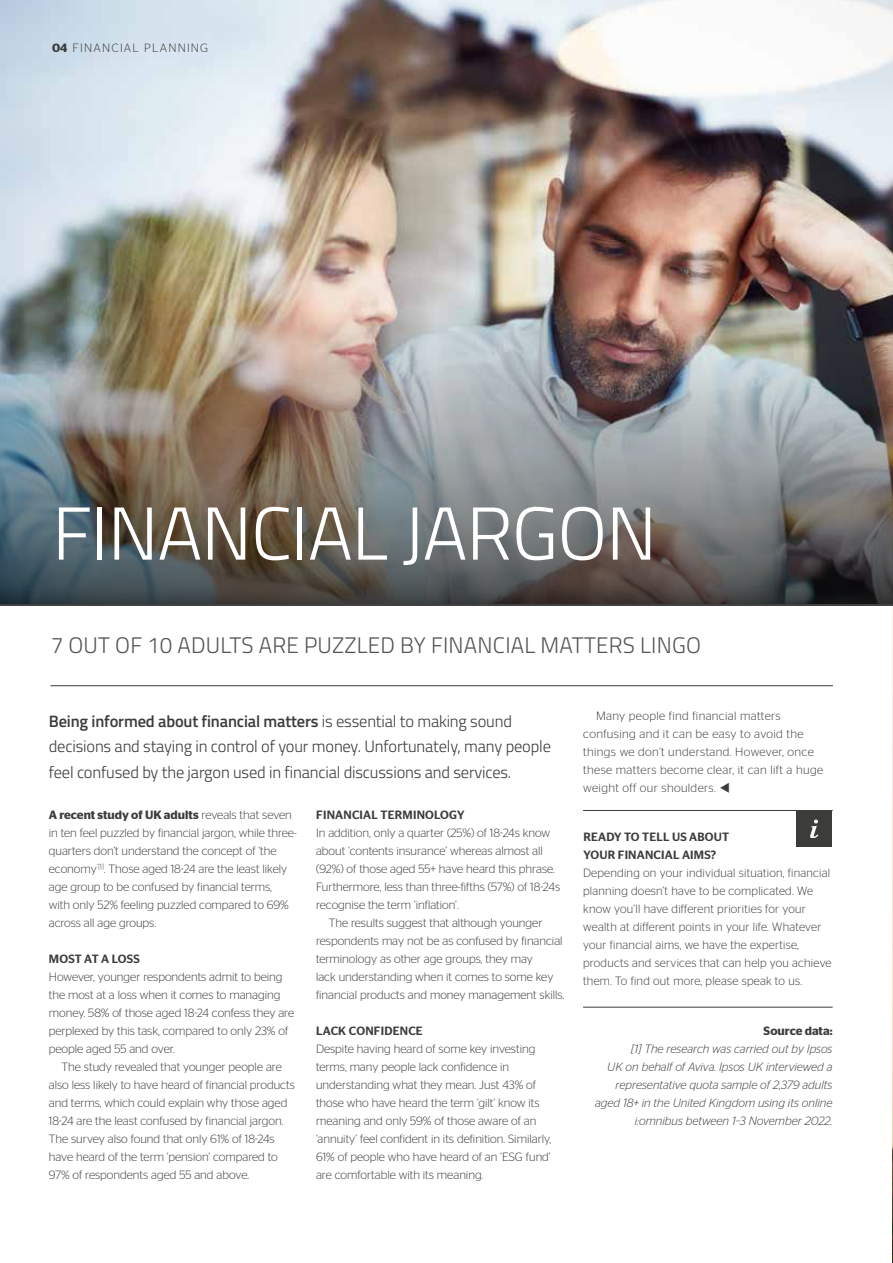
<style>
.page{position:relative;width:893px;height:1263px;background:#fff}
.page>*{position:absolute;margin:0;border:0;box-sizing:border-box;transform-origin:0 0}
.t1{font:300 75px "Titillium";letter-spacing:-.01em;color:#fff}
.t2{font:300 22.5px "Titillium";letter-spacing:.01em;color:#525556}
.t3{font:300 16.5px/25.5px "Titillium";letter-spacing:-.01em;color:#3c3c3b}
.t4{font:300 12px/18px "Stag Sans";color:#3c3c3b}
.t5{font:300 12px/18px "Stag Sans";letter-spacing:.02em;color:#3c3c3b}
.t6{font:italic 300 12px/18px "Stag Sans";color:#3c3c3b;text-align:right}
.t7{font:300 12px/18px "Stag Sans";letter-spacing:.03em;color:#3c3c3b}
.t8{font:500 12px/18px "Stag Sans";letter-spacing:.02em;color:#3c3c3b}
.t9{font:300 12px "Stag Sans";letter-spacing:.1em;color:#3c3c3b}
.t10{font:600 12px "Stag Sans";color:#3c3c3b}
.s1{font-weight:600}
</style>
<div class="page">
<img style="left:0;top:0;width:892px;height:310px">
<img style="left:0;top:310px;width:892px;height:296px">
<div style="left:796px;top:811px;width:36px;height:36px;background:#3c3c3b"></div>
<svg style="left:810px;top:819px;width:8px;height:19px"></svg>
<hr style="left:584px;top:810px;width:248px;height:1px;background:#3c3c3b">
<hr style="left:584px;top:1007px;width:248px;height:1px;background:#3c3c3b">
<hr style="left:51px;top:685px;width:781px;height:1px;background:#3c3c3b">
<img style="left:892px;top:49px;width:1px;height:1214px">
<p class="t9" style="left:52px;top:41px;width:158px"><span class="s1">04</span> FINANCIAL PLANNING</p>
<h1 class="t1" style="left:52px;top:479px;width:606px">FINANCIAL JARGON</h1>
<h2 class="t2" style="left:51px;top:629px;width:652px">7 OUT OF 10 ADULTS ARE PUZZLED BY FINANCIAL MATTERS LINGO</h2>
<h3 class="t3" style="left:49px;top:707px;width:504px"><span class="s1">Being informed about financial matters</span> is essential to making sound decisions and staying in control of your money. Unfortunately, many people feel confused by the jargon used in financial discussions and services.</h3>
<p class="t4" style="left:49px;top:806px;width:249px"><span class="s1">A recent study of UK adults</span> reveals that seven in ten feel puzzled by financial jargon, while three&shy;quarters don’t understand the concept of ‘the economy<sup>’[1]</sup>. Those aged 18-24 are the least likely age group to be confused by financial terms,<br>with only 52% feeling puzzled compared to 69% across all age groups.</p>
<p class="t8" style="left:49px;top:950px;width:92px">MOST AT A LOSS</p>
<p class="t4" style="left:49px;top:968px;width:247px">However, younger respondents admit to being the most at a loss when it comes to managing money. 58% of those aged 18-24 confess they are perplexed by this task, compared to only 23% of people aged 55 and over.</p>
<p class="t4" style="left:49px;top:1058px;width:248px;text-indent:13px">The study revealed that younger people are also less likely to have heard of financial products and terms, which could explain why those aged 18-24 are the least confused by financial jargon.<br>The survey also found that only 61% of 18-24s have heard of the term ‘pension’ compared to 97% of respondents aged 55 and above.</p>
<p class="t8" style="left:316px;top:806px;width:150px">FINANCIAL TERMINOLOGY</p>
<p class="t4" style="left:316px;top:824px;width:246px">In addition, only a quarter (25%) of 18-24s know about ‘contents insurance’ whereas almost all (92%) of those aged 55+ have heard this phrase.<br>Furthermore, less than three-fifths (57%) of 18-24s recognise the term ‘inflation’.</p>
<p class="t4" style="left:316px;top:914px;width:250px;text-indent:13px">The results suggest that although younger respondents may not be as confused by financial terminology as other age groups, they may<br>lack understanding when it comes to some key financial products and money management skills.</p>
<p class="t8" style="left:316px;top:1022px;width:108px">LACK CONFIDENCE</p>
<p class="t4" style="left:316px;top:1040px;width:237px">Despite having heard of some key investing terms, many people lack confidence in understanding what they mean. Just 43% of those who have heard the term ‘gilt’ know its meaning and only 59% of those aware of an ‘annuity’ feel confident in its definition. Similarly, 61% of people who have heard of an ‘ESG fund’ are comfortable with its meaning.</p>
<p class="t7" style="left:583px;top:707px;width:241px;text-indent:13px">Many people find financial matters confusing and it can be easy to avoid the things we don’t understand. However, once these matters become clear, it can lift a huge weight off our shoulders.</p>
<p class="t8" style="left:583px;top:828px;width:147px">READY TO TELL US ABOUT<br>YOUR FINANCIAL AIMS?</p>
<p class="t5" style="left:583px;top:864px;width:250px">Depending on your individual situation, financial planning doesn’t have to be complicated. We know you’ll have different priorities for your wealth at different points in your life. Whatever your financial aims, we have the expertise, products and services that can help you achieve them. To find out more, please speak to us.</p>
<p class="t10" style="left:764px;top:1024px;width:70px">Source data:</p>
<p class="t6" style="left:595px;top:1040px;width:239px">[1] The research was carried out by Ipsos<br>UK on behalf of Aviva. Ipsos UK interviewed a representative quota sample of 2,379 adults aged 18+ in the United Kingdom using its online i:omnibus between 1–3 November 2022.</p>
</div>
